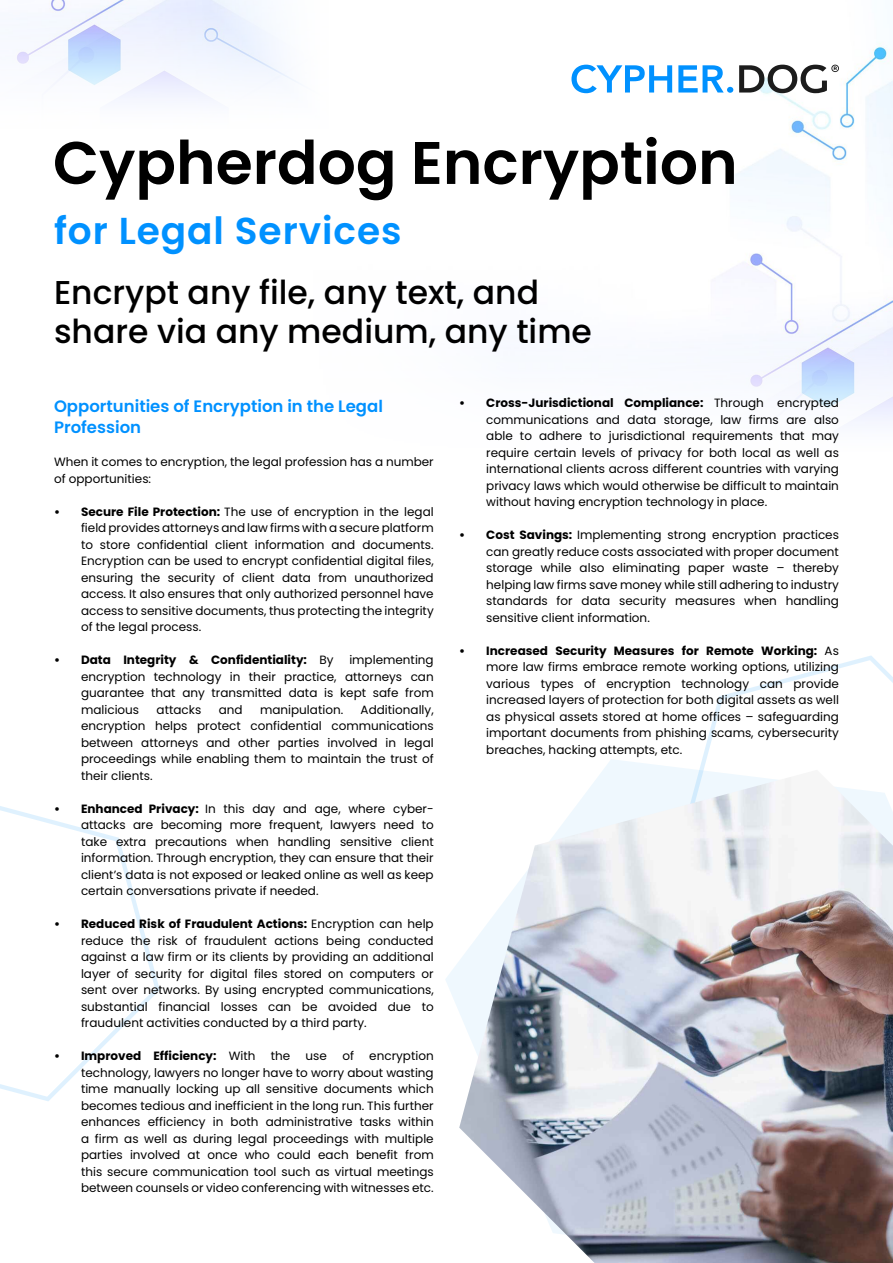
<style>
.page{position:relative;width:893px;height:1263px;background:#fff}
.page>*{position:absolute;margin:0;border:0;box-sizing:border-box;transform-origin:0 0}
.t1{font:600 60px "Poppins";color:#000}
.t2{font:600 37.5px "Poppins";letter-spacing:.025em;color:#0091ff}
.t3{font:500 33px/39.6px "Poppins";color:#000}
.t4{font:600 16.5px/21px "Poppins";color:#0091ff}
.t5{font:12px/16.5px "Poppins";color:#000;text-align:justify}
.t6{font:700 12px "Poppins";color:#000}
.s1{font-weight:700}
.s2{font-weight:400}
</style>
<div class="page">
<img style="left:583px;top:46px;width:310px;height:376px">
<img style="left:16px;top:0;width:283px;height:101px">
<svg style="left:571px;top:65px;width:101px;height:28px"></svg>
<svg style="left:678px;top:65px;width:55px;height:28px"></svg>
<svg style="left:739px;top:65px;width:100px;height:28px"></svg>
<svg style="left:702px;top:655px;width:191px;height:104px"></svg>
<svg style="left:445px;top:759px;width:262px;height:252px"></svg>
<img style="left:459px;top:770px;width:434px;height:493px">
<svg style="left:0;top:806px;width:160px;height:295px"></svg>
<h1 class="t1" style="left:53px;top:128px;width:686px">Cypherdog Encryption</h1>
<h2 class="t2" style="left:54px;top:209px;width:349px">for Legal Services</h2>
<h3 class="t3" style="left:54px;top:272px;width:539px">Encrypt any file, any text, and share via any medium, any time</h3>
<h3 class="t4" style="left:54px;top:396px;width:330px">Opportunities of Encryption in the Legal<br>Profession</h3>
<p class="t5" style="left:54px;top:454px;width:381px">When it comes to encryption, the legal profession has a number of opportunities:</p>
<p class="t5" style="left:81px;top:503px;width:354px;text-indent:-27px"><span class="s1">• Secure File Protection:</span> The use of encryption in the legal field provides attorneys and law firms with a secure platform to store confidential client information and documents.<br>Encryption can be used to encrypt confidential digital files, ensuring the security of client data from unauthorized access. It also ensures that only authorized personnel have access to sensitive documents, thus protecting the integrity of the legal process.</p>
<p class="t6" style="left:54px;top:653px;width:281px">• Data Integrity &amp; Confidentiality: <span class="s2">By</span></p>
<p class="t5" style="left:81px;top:652px;width:354px;text-indent:268px">implementing encryption technology in their practice, attorneys can guarantee that any transmitted data is kept safe from malicious</p>
<p class="t5" style="left:81px;top:701px;width:354px;text-indent:280px">Additionally, encryption helps protect confidential communications between attorneys and other parties involved in legal proceedings while enabling them to maintain the trust of their clients.</p>
<p class="t5" style="left:81px;top:800px;width:354px;text-indent:-27px"><span class="s1">• Enhanced Privacy:</span> In this day and age, where cyber&shy;attacks are becoming more frequent, lawyers need to take extra precautions when handling sensitive client information. Through encryption, they can ensure that their client’s data is not exposed or leaked online as well as keep certain conversations private if needed.</p>
<p class="t5" style="left:81px;top:916px;width:354px;text-indent:-27px"><span class="s1">• Reduced Risk of Fraudulent Actions:</span> Encryption can help reduce the risk of fraudulent actions being conducted against a law firm or its clients by providing an additional layer of security for digital files stored on computers or sent over networks. By using encrypted communications, substantial financial losses can be avoided due to fraudulent activities conducted by a third party.</p>
<p class="t6" style="left:54px;top:1049px;width:203px">• Improved Efficiency: <span class="s2">With</span></p>
<p class="t5" style="left:271px;top:1048px;width:21px">the</p>
<p class="t5" style="left:306px;top:1048px;width:23px">use</p>
<p class="t5" style="left:342px;top:1048px;width:13px">of</p>
<p class="t5" style="left:157px;top:701px;width:46px">attacks</p>
<p class="t5" style="left:219px;top:701px;width:25px">and</p>
<p class="t5" style="left:260px;top:701px;width:85px">manipulation.</p>
<p class="t5" style="left:81px;top:1048px;width:354px;text-indent:288px">encryption technology, lawyers no longer have to worry about wasting time manually locking up all sensitive documents which becomes tedious and inefficient in the long run. This further enhances efficiency in both administrative tasks within a firm as well as during legal proceedings with multiple parties involved at once who could each benefit from this secure communication tool such as virtual meetings between counsels or video conferencing with witnesses etc.</p>
<p class="t5" style="left:486px;top:395px;width:354px;text-indent:-27px"><span class="s1">• Cross-Jurisdictional Compliance:</span> Through encrypted communications and data storage, law firms are also able to adhere to jurisdictional requirements that may require certain levels of privacy for both local as well as international clients across different countries with varying privacy laws which would otherwise be difficult to maintain without having encryption technology in place.</p>
<p class="t5" style="left:486px;top:527px;width:354px;text-indent:-27px"><span class="s1">• Cost Savings:</span> Implementing strong encryption practices can greatly reduce costs associated with proper document storage while also eliminating paper waste – thereby helping law firms save money while still adhering to industry standards for data security measures when handling sensitive client information.</p>
<p class="t5" style="left:486px;top:642px;width:354px;text-indent:-27px"><span class="s1">• Increased Security Measures for Remote Working:</span> As more law firms embrace remote working options, utilizing various types of encryption technology can provide increased layers of protection for both digital assets as well as physical assets stored at home offices – safeguarding important documents from phishing scams, cybersecurity breaches, hacking attempts, etc.</p>
</div>
